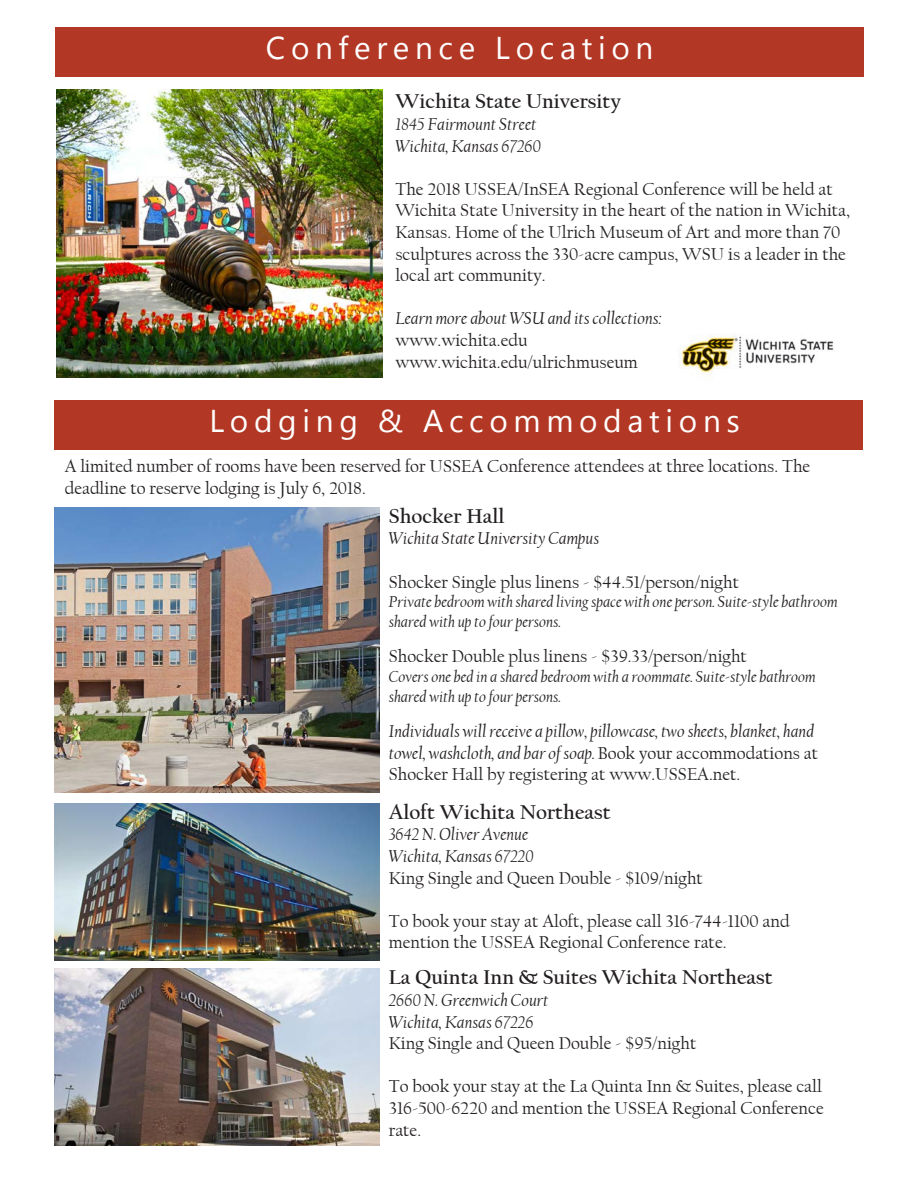
<style>
.page{position:relative;width:918px;height:1188px;background:#fff}
.page>*{position:absolute;margin:0;border:0;box-sizing:border-box;transform-origin:0 0}
.t1{font:31.5px "Myanmar Text";letter-spacing:.18em;color:#fff}
.t2{font:700 21px "Californian FB";color:#231f20}
.t3{font:18px/21.6px "Californian FB";color:#231f20}
.t4{font:italic 18px/21.6px "Californian FB";color:#231f20}
.t5{font:italic 16.5px/19.8px "Californian FB";color:#231f20}
.s1{font-style:normal}
</style>
<div class="page">
<img style="left:54px;top:507px;width:326px;height:285px">
<div style="left:54px;top:400px;width:809px;height:50px;background:#b23724"></div>
<img style="left:54px;top:803px;width:326px;height:158px">
<img style="left:54px;top:969px;width:326px;height:177px">
<div style="left:55px;top:27px;width:809px;height:49px;background:#b23724"></div>
<img style="left:57px;top:90px;width:325px;height:288px">
<img style="left:680px;top:334px;width:154px;height:44px">
<p class="t1" style="left:266px;top:30px;width:389px">Conference Location</p>
<p class="t2" style="left:395px;top:90px;width:227px">Wichita State University</p>
<p class="t4" style="left:395px;top:114px;width:143px">1845 Fairmount Street</p>
<p class="t4" style="left:395px;top:135px;width:147px">Wichita, Kansas 67260</p>
<p class="t3" style="left:395px;top:178px;width:456px">The 2018 USSEA/InSEA Regional Conference will be held at Wichita State University in the heart of the nation in Wichita, Kansas. Home of the Ulrich Museum of Art and more than 70 sculptures across the 330-acre campus, WSU is a leader in the local art community.</p>
<p class="t4" style="left:395px;top:308px;width:268px">Learn more about WSU and its collections:</p>
<p class="t3" style="left:395px;top:330px;width:134px">www.wichita.edu</p>
<p class="t3" style="left:395px;top:351px;width:244px">www.wichita.edu/ulrichmuseum</p>
<p class="t1" style="left:209px;top:403px;width:532px">Lodging &amp; Accommodations</p>
<p class="t3" style="left:65px;top:456px;width:747px">A limited number of rooms have been reserved for USSEA Conference attendees at three locations. The deadline to reserve lodging is July 6, 2018.</p>
<p class="t2" style="left:389px;top:504px;width:117px">Shocker Hall</p>
<p class="t4" style="left:389px;top:528px;width:212px">Wichita State University Campus</p>
<p class="t3" style="left:389px;top:571px;width:352px">Shocker Single plus linens - $44.51/person/night</p>
<p class="t5" style="left:389px;top:592px;width:451px">Private bedroom with shared living space with one person. Suite-style bathroom shared with up to four persons.</p>
<p class="t3" style="left:389px;top:646px;width:360px">Shocker Double plus linens - $39.33/person/night</p>
<p class="t5" style="left:389px;top:667px;width:429px">Covers one bed in a shared bedroom with a roommate. Suite-style bathroom shared with up to four persons.</p>
<p class="t4" style="left:389px;top:721px;width:431px">Individuals will receive a pillow, pillowcase, two sheets, blanket, hand towel, washcloth, and bar of soap. <span class="s1">Book your accommodations at<br>Shocker Hall by registering at www.USSEA.net.</span></p>
<p class="t2" style="left:389px;top:800px;width:224px">Aloft Wichita Northeast</p>
<p class="t4" style="left:389px;top:824px;width:141px">3642 N. Oliver Avenue</p>
<p class="t4" style="left:389px;top:846px;width:146px">Wichita, Kansas 67220</p>
<p class="t3" style="left:389px;top:867px;width:316px">King Single and Queen Double - $109/night</p>
<p class="t3" style="left:389px;top:910px;width:402px">To book your stay at Aloft, please call 316-744-1100 and mention the USSEA Regional Conference rate.</p>
<p class="t2" style="left:389px;top:966px;width:386px">La Quinta Inn &amp; Suites Wichita Northeast</p>
<p class="t4" style="left:389px;top:990px;width:161px">2660 N. Greenwich Court</p>
<p class="t4" style="left:389px;top:1011px;width:146px">Wichita, Kansas 67226</p>
<p class="t3" style="left:389px;top:1033px;width:309px">King Single and Queen Double - $95/night</p>
<p class="t3" style="left:389px;top:1076px;width:436px;text-align:justify">To book your stay at the La Quinta Inn &amp; Suites, please call 316-500-6220 and mention the USSEA Regional Conference rate.</p>
</div>
